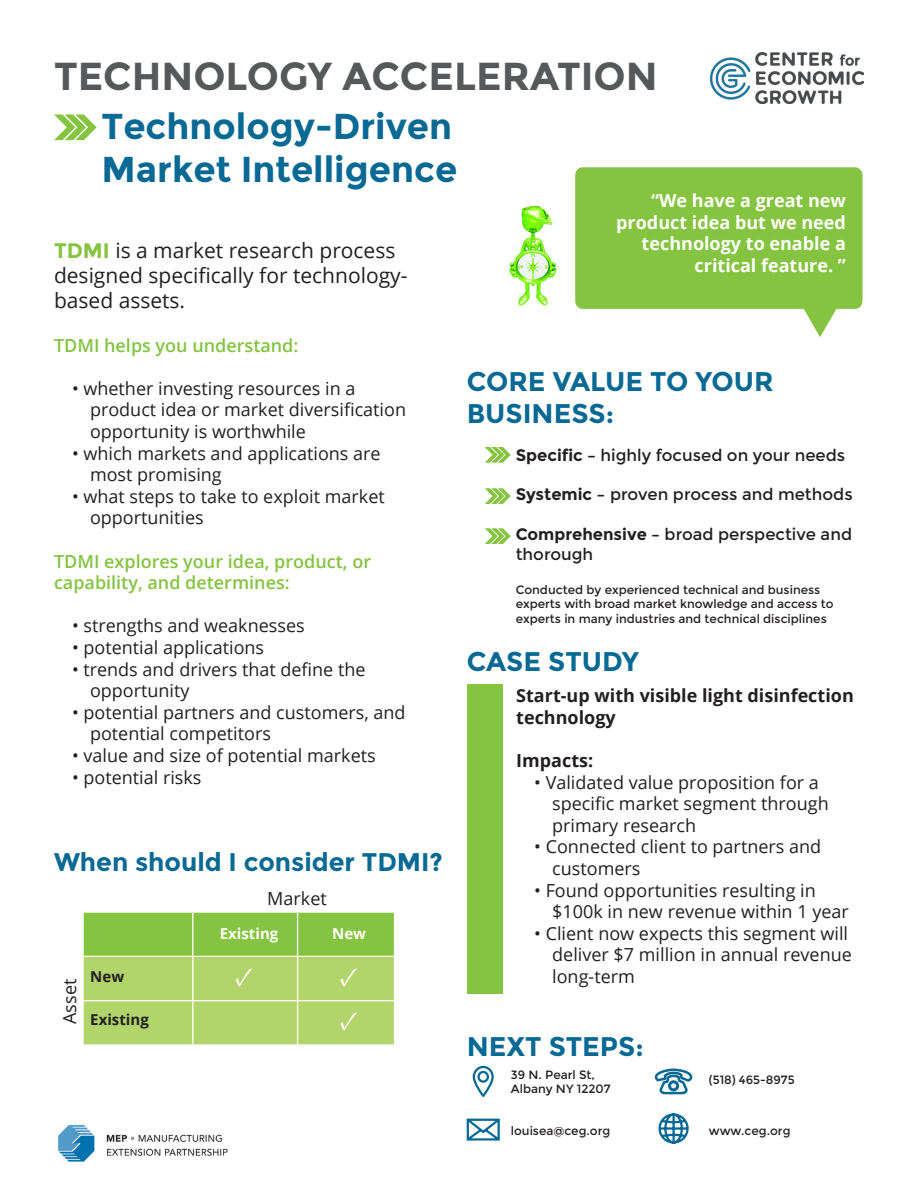
<style>
.page{position:relative;width:918px;height:1188px;background:#fff}
.page>*{position:absolute;margin:0;border:0;box-sizing:border-box;transform-origin:0 0}
.t1{font:700 39px "Montserrat";color:#57585a}
.t2{font:700 36px "Montserrat";color:#086994}
.t3{font:700 27px/32.4px "Montserrat";color:#086994}
.t4{font:700 27px "Minion Pro";color:#fff}
.t5{font:700 25.5px "Montserrat";color:#086994}
.t6{font:21px/25.2px "Open Sans";color:#231f20}
.t7{font:18px "Open Sans";color:#231f20}
.t8{font:600 18px/21.6px "Open Sans";color:#84c440}
.t9{font:700 18px/21.6px "Open Sans";color:#fff;text-align:right}
.t10{font:700 18px/21.6px "Open Sans";color:#231f20}
.t11{font:16.5px/19.8px "Montserrat";color:#231f20}
.t12{font:700 15px "Open Sans";color:#fff}
.t13{font:700 15px "Open Sans";color:#231f20}
.t14{font:12px "Montserrat";color:#231f20}
.s1{font-family:"Montserrat";font-weight:700;color:#84c440}
.s2{font-weight:700}
</style>
<div class="page">
<img style="left:509px;top:205px;width:48px;height:101px">
<img style="left:58px;top:1124px;width:170px;height:38px">
<svg style="left:575px;top:167px;width:288px;height:170px;fill:#84c440"></svg>
<svg style="left:54px;top:114px;width:43px;height:26px"></svg>
<svg style="left:485px;top:447px;width:26px;height:16px"></svg>
<svg style="left:485px;top:488px;width:26px;height:16px"></svg>
<svg style="left:485px;top:528px;width:26px;height:16px"></svg>
<div style="left:467px;top:684px;width:35px;height:310px;background:#84c440"></div>
<img style="left:711px;top:52px;width:153px;height:52px">
<svg style="left:654px;top:1068px;width:39px;height:27px"></svg>
<div style="left:668px;top:1080px;width:11px;height:11px;border:3px solid #086994;border-radius:50%"></div>
<svg style="left:466px;top:1065px;width:34px;height:76px"></svg>
<svg style="left:658px;top:1113px;width:31px;height:31px"></svg>
<svg style="left:84px;top:913px;width:310px;height:131px;background:#a2cf5e"></svg>
<hr style="left:192px;top:913px;width:1px;height:43px;background:#fff">
<hr style="left:297px;top:913px;width:1px;height:43px;background:#fff">
<hr style="left:82px;top:956px;width:111px;height:1px;background:#fff">
<hr style="left:193px;top:956px;width:105px;height:1px;background:#fff">
<hr style="left:192px;top:957px;width:1px;height:43px;background:#fff">
<hr style="left:298px;top:956px;width:97px;height:1px;background:#fff">
<hr style="left:297px;top:957px;width:1px;height:43px;background:#fff">
<hr style="left:82px;top:1000px;width:111px;height:1px;background:#fff">
<hr style="left:193px;top:1000px;width:105px;height:1px;background:#fff">
<hr style="left:192px;top:1001px;width:1px;height:43px;background:#fff">
<hr style="left:298px;top:1000px;width:97px;height:1px;background:#fff">
<hr style="left:297px;top:1001px;width:1px;height:43px;background:#fff">
<p class="t1" style="left:54px;top:53px;width:605px">TECHNOLOGY ACCELERATION</p>
<p class="t2" style="left:102px;top:105px;width:352px">Technology-Driven</p>
<p class="t2" style="left:102px;top:148px;width:357px">Market Intelligence</p>
<p class="t6" style="left:54px;top:237px;width:355px"><span class="s1">TDMI</span> is a market research process designed specifically for technology&shy;based assets.</p>
<p class="t8" style="left:54px;top:334px;width:246px">TDMI helps you understand:</p>
<p class="t7" style="left:72px;top:376px;width:285px">• whether investing resources in a</p>
<p class="t7" style="left:90px;top:397px;width:318px">product idea or market diversification</p>
<p class="t7" style="left:90px;top:419px;width:217px">opportunity is worthwhile</p>
<p class="t7" style="left:72px;top:441px;width:310px">• which markets and applications are</p>
<p class="t7" style="left:90px;top:462px;width:133px">most promising</p>
<p class="t7" style="left:72px;top:484px;width:314px">• what steps to take to exploit market</p>
<p class="t7" style="left:90px;top:505px;width:115px">opportunities</p>
<p class="t8" style="left:54px;top:550px;width:319px">TDMI explores your idea, product, or capability, and determines:</p>
<p class="t7" style="left:72px;top:613px;width:234px">• strengths and weaknesses</p>
<p class="t7" style="left:72px;top:635px;width:194px">• potential applications</p>
<p class="t7" style="left:72px;top:657px;width:295px">• trends and drivers that define the</p>
<p class="t7" style="left:90px;top:678px;width:101px">opportunity</p>
<p class="t7" style="left:72px;top:700px;width:335px">• potential partners and customers, and</p>
<p class="t7" style="left:90px;top:721px;width:182px">potential competitors</p>
<p class="t7" style="left:72px;top:743px;width:305px">• value and size of potential markets</p>
<p class="t7" style="left:72px;top:765px;width:131px">• potential risks</p>
<p class="t5" style="left:54px;top:847px;width:391px">When should I consider TDMI?</p>
<p class="t7" style="left:267px;top:886px;width:61px">Market</p>
<p class="t7" style="left:57px;top:1024px;width:47px;rotate:-90deg">Asset</p>
<p class="t13" style="left:90px;top:966px;width:35px">New</p>
<p class="t13" style="left:90px;top:1009px;width:60px">Existing</p>
<p class="t12" style="left:220px;top:923px;width:60px">Existing</p>
<p class="t12" style="left:332px;top:923px;width:35px">New</p>
<p class="t4" style="left:235px;top:958px;width:20px">✓</p>
<p class="t4" style="left:340px;top:958px;width:20px">✓</p>
<p class="t4" style="left:340px;top:1001px;width:20px">✓</p>
<p class="t9" style="left:616px;top:190px;width:231px">“We have a great new product idea but we need technology to enable a critical feature. ”</p>
<p class="t3" style="left:467px;top:365px;width:309px">CORE VALUE TO YOUR<br>BUSINESS:</p>
<p class="t11" style="left:516px;top:445px;width:331px"><span class="s2">Specific –</span> highly focused on your needs</p>
<p class="t11" style="left:516px;top:485px;width:338px"><span class="s2">Systemic –</span> proven process and methods</p>
<p class="t11" style="left:516px;top:524px;width:338px"><span class="s2">Comprehensive –</span> broad perspective and thorough</p>
<p class="t14" style="left:516px;top:583px;width:306px">Conducted by experienced technical and business</p>
<p class="t14" style="left:516px;top:597px;width:319px">experts with broad market knowledge and access to</p>
<p class="t14" style="left:516px;top:612px;width:313px">experts in many industries and technical disciplines</p>
<p class="t3" style="left:467px;top:646px;width:174px">CASE STUDY</p>
<p class="t10" style="left:516px;top:684px;width:339px">Start-up with visible light disinfection technology</p>
<p class="t10" style="left:516px;top:749px;width:79px">Impacts:</p>
<p class="t7" style="left:534px;top:770px;width:286px">• Validated value proposition for a</p>
<p class="t7" style="left:552px;top:791px;width:278px">specific market segment through</p>
<p class="t7" style="left:552px;top:813px;width:145px">primary research</p>
<p class="t7" style="left:534px;top:835px;width:288px">• Connected client to partners and</p>
<p class="t7" style="left:552px;top:856px;width:90px">customers</p>
<p class="t7" style="left:534px;top:878px;width:283px">• Found opportunities resulting in</p>
<p class="t7" style="left:552px;top:899px;width:298px">$100k in new revenue within 1 year</p>
<p class="t7" style="left:534px;top:921px;width:315px">• Client now expects this segment will</p>
<p class="t7" style="left:552px;top:943px;width:301px">deliver $7 million in annual revenue</p>
<p class="t7" style="left:552px;top:964px;width:84px">long-term</p>
<p class="t3" style="left:467px;top:1030px;width:179px">NEXT STEPS:</p>
<p class="t14" style="left:511px;top:1068px;width:86px">39 N. Pearl St,</p>
<p class="t14" style="left:511px;top:1082px;width:101px">Albany NY 12207</p>
<p class="t14" style="left:511px;top:1123px;width:101px">louisea@ceg.org</p>
<p class="t14" style="left:709px;top:1073px;width:87px">(518) 465-8975</p>
<p class="t14" style="left:709px;top:1124px;width:83px">www.ceg.org</p>
</div>
